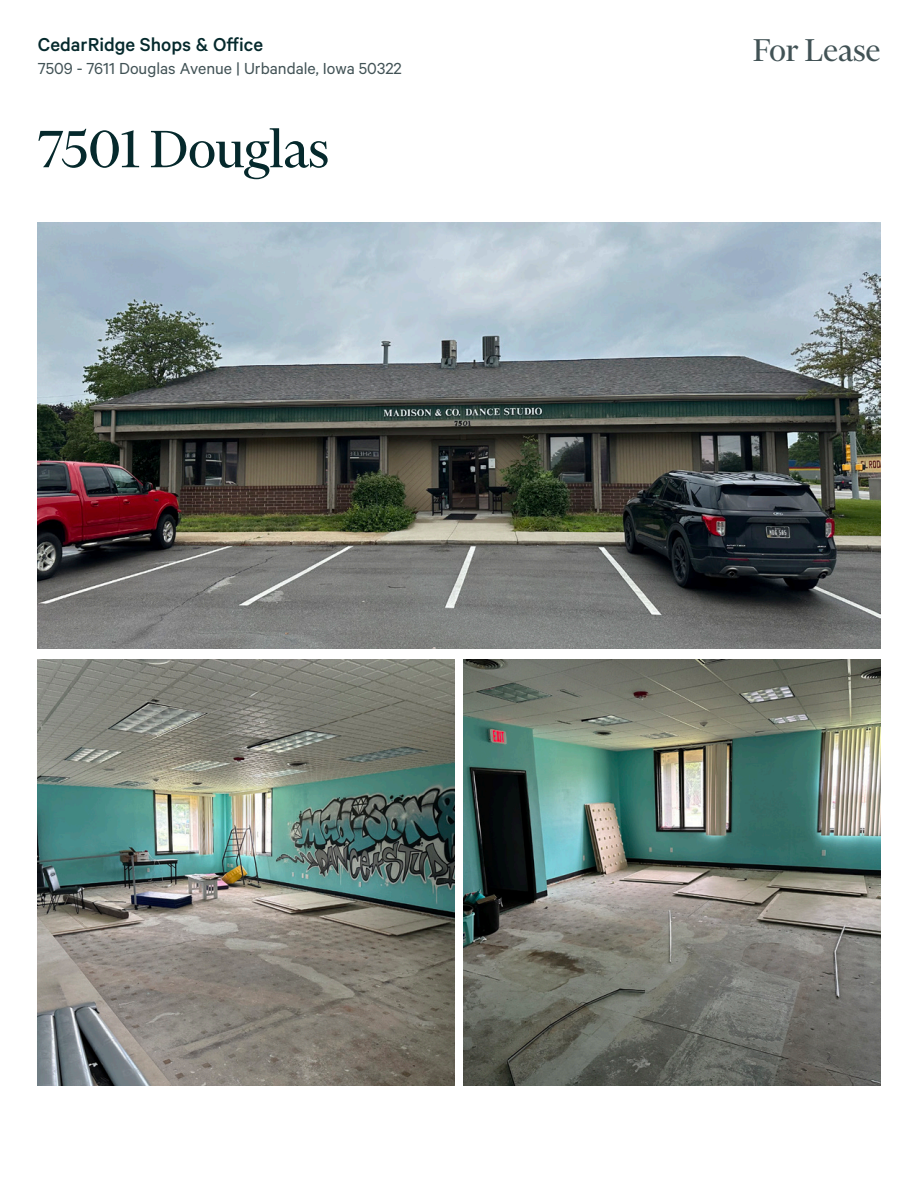
<style>
.page{position:relative;width:918px;height:1188px;background:#fff}
.page>*{position:absolute;margin:0;border:0;box-sizing:border-box;transform-origin:0 0}
.Heading_Small{font:60px "Financier Display";color:#05292c}
.t1{font:36px "Financier Display";color:#415255}
.t2{font:500 21px "Calibre";color:#05292c}
.t3{font:18px "Calibre";color:#415255}
</style>
<div class="page">
<img style="left:38px;top:660px;width:416px;height:425px">
<img style="left:464px;top:660px;width:416px;height:425px">
<img style="left:38px;top:223px;width:842px;height:425px">
<p class="t2" style="left:38px;top:33px;width:227px">CedarRidge Shops &amp; Office</p>
<p class="t3" style="left:38px;top:58px;width:366px">7509 - 7611 Douglas Avenue | Urbandale, Iowa 50322</p>
<p class="Heading_Small" style="left:38px;top:118px;width:293px">7501 Douglas</p>
<p class="t1" style="left:753px;top:32px;width:129px">For Lease</p>
</div>
